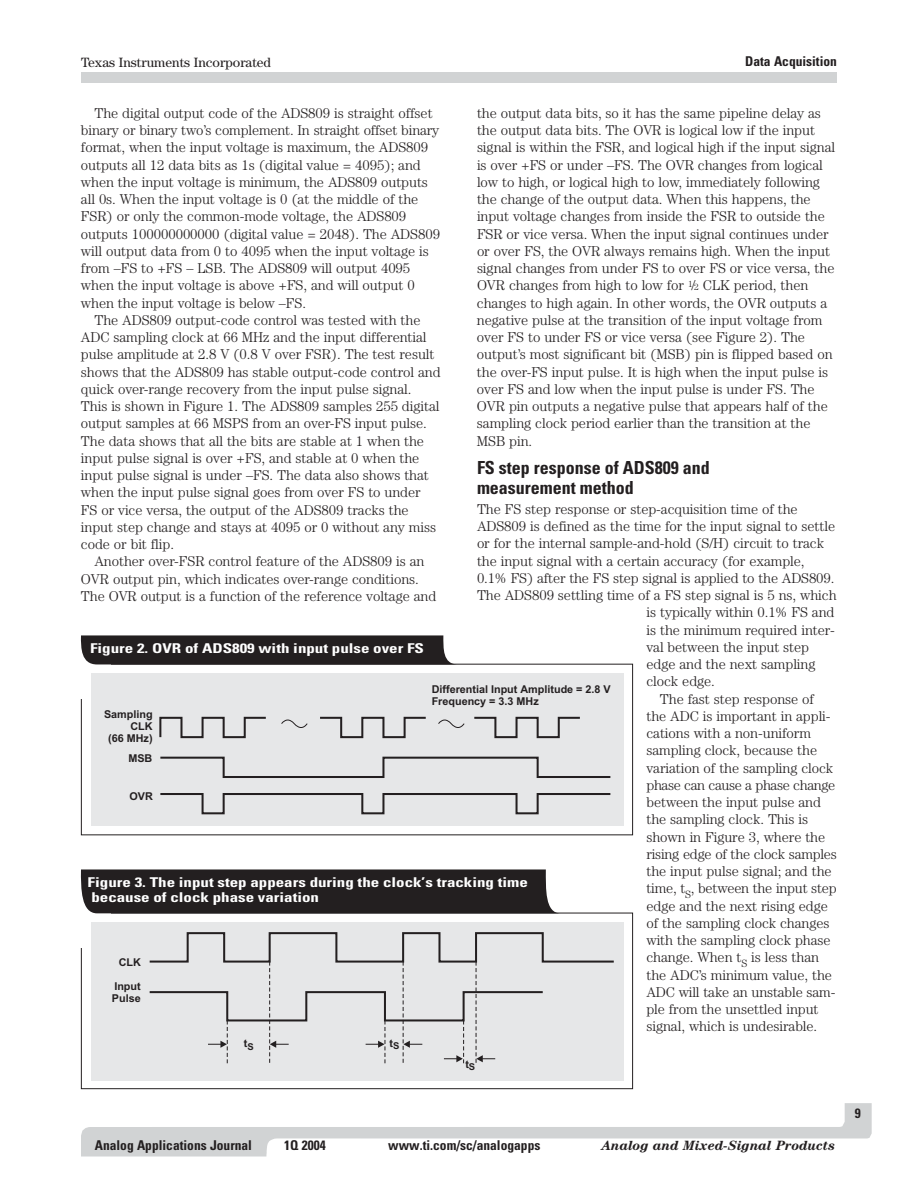
<style>
.page{position:relative;width:918px;height:1188px;background:#fff}
.page>*{position:absolute;margin:0;border:0;box-sizing:border-box;transform-origin:0 0}
.t1{font:700 condensed 18px/19.5px "Univers";color:#231f20}
.t2{font:300 14.25px/17.2px "Century";letter-spacing:-.005em;color:#231f20}
.t3{font:300 14.25px "Century";letter-spacing:-.025em;color:#231f20}
.t4{font:700 condensed 13.5px/15px "Univers";color:#fff;scale:1.26 1}
.t5{font:700 condensed 13.5px "Univers";color:#231f20}
.t6{font:italic 700 13.5px "Century";color:#231f20}
.t7{font:13.5px "Century";color:#231f20}
.t8{font:700 10.8px/12px "Arial";color:#231f20}
.s1{font-size:9px}
</style>
<div class="page">
<div style="left:81px;top:72px;width:756px;height:11px;background:#d1d3d4"></div>
<svg style="left:81px;top:1103px;width:791px;height:53px"></svg>
<div style="left:283px;top:1139px;width:554px;height:17px;background:#fff"></div>
<div style="left:81px;top:664px;width:552px;height:171px;border:1px solid #231f20"></div>
<div style="left:78px;top:635px;width:33px;height:64px;background:#fff"></div>
<div style="left:91px;top:673px;width:533px;height:153px;background:#e6e7e8"></div>
<svg style="left:159px;top:716px;width:452px;height:99px"></svg>
<svg style="left:280px;top:719px;width:185px;height:11px"></svg>
<svg style="left:81px;top:635px;width:377px;height:29px;background:#2f2b2c"></svg>
<div style="left:81px;top:913px;width:552px;height:176px;border:1px solid #231f20"></div>
<div style="left:78px;top:884px;width:33px;height:63px;background:#fff"></div>
<div style="left:91px;top:922px;width:533px;height:158px;background:#e6e7e8"></div>
<svg style="left:149px;top:932px;width:465px;height:131px"></svg>
<div style="left:81px;top:869px;width:480px;height:44px;background:#231f20"></div>
<p class="t7" style="left:81px;top:57px;width:192px">Texas Instruments Incorporated</p>
<p class="t5" style="left:745px;top:56px;width:93px">Data Acquisition</p>
<p class="t2" style="left:81px;top:106px;width:361px;text-indent:14px">The digital output code of the ADS809 is straight offset binary or binary two’s complement. In straight offset binary format, when the input voltage is maximum, the ADS809 outputs all 12 data bits as 1s (digital value = 4095); and when the input voltage is minimum, the ADS809 outputs all 0s. When the input voltage is 0 (at the middle of the FSR) or only the common-mode voltage, the ADS809 outputs 100000000000 (digital value = 2048). The ADS809 will output data from 0 to 4095 when the input voltage is from –FS to +FS – LSB. The ADS809 will output 4095 when the input voltage is above +FS, and will output 0 when the input voltage is below –FS.</p>
<p class="t2" style="left:81px;top:312px;width:361px;text-indent:14px">The ADS809 output-code control was tested with the ADC sampling clock at 66 MHz and the input differential pulse amplitude at 2.8 V (0.8 V over FSR). The test result shows that the ADS809 has stable output-code control and quick over-range recovery from the input pulse signal.<br>This is shown in Figure 1. The ADS809 samples 255 digital output samples at 66 MSPS from an over-FS input pulse.<br>The data shows that all the bits are stable at 1 when the input pulse signal is over +FS, and stable at 0 when the input pulse signal is under –FS. The data also shows that when the input pulse signal goes from over FS to under FS or vice versa, the output of the ADS809 tracks the input step change and stays at 4095 or 0 without any miss code or bit flip.</p>
<p class="t2" style="left:81px;top:554px;width:357px;text-indent:14px">Another over-FSR control feature of the ADS809 is an<br>OVR output pin, which indicates over-range conditions.<br>The OVR output is a function of the reference voltage and</p>
<p class="t2" style="left:477px;top:105px;width:360px">the output data bits, so it has the same pipeline delay as the output data bits. The OVR is logical low if the input signal is within the FSR, and logical high if the input signal is over +FS or under –FS. The OVR changes from logical low to high, or logical high to low, immediately following the change of the output data. When this happens, the input voltage changes from inside the FSR to outside the FSR or vice versa. When the input signal continues under or over FS, the OVR always remains high. When the input signal changes from under FS to over FS or vice versa, the OVR changes from high to low for <sup>1</sup>/<span class="s1">2</span> CLK period, then changes to high again. In other words, the OVR outputs a negative pulse at the transition of the input voltage from over FS to under FS or vice versa (see Figure 2). The output’s most significant bit (MSB) pin is flipped based on the over-FS input pulse. It is high when the input pulse is over FS and low when the input pulse is under FS. The OVR pin outputs a negative pulse that appears half of the sampling clock period earlier than the transition at the MSB pin.</p>
<p class="t1" style="left:477px;top:460px;width:234px">FS step response of ADS809 and measurement method</p>
<p class="t2" style="left:477px;top:502px;width:322px">The FS step response or step-acquisition time of the</p>
<p class="t2" style="left:477px;top:519px;width:360px">ADS809 is defined as the time for the input signal to settle</p>
<p class="t2" style="left:477px;top:536px;width:349px">or for the internal sample-and-hold (S/H) circuit to track</p>
<p class="t2" style="left:477px;top:553px;width:329px">the input signal with a certain accuracy (for example,</p>
<p class="t2" style="left:477px;top:571px;width:359px">0.1% FS) after the FS step signal is applied to the ADS809.</p>
<p class="t2" style="left:477px;top:588px;width:361px">The ADS809 settling time of a FS step signal is 5 ns, which</p>
<p class="t2" style="left:646px;top:605px;width:190px">is typically within 0.1% FS and</p>
<p class="t2" style="left:646px;top:622px;width:190px">is the minimum required inter-</p>
<p class="t2" style="left:646px;top:639px;width:164px">val between the input step</p>
<p class="t2" style="left:646px;top:657px;width:171px">edge and the next sampling</p>
<p class="t2" style="left:646px;top:674px;width:70px">clock edge.</p>
<p class="t2" style="left:660px;top:691px;width:156px">The fast step response of</p>
<p class="t2" style="left:646px;top:708px;width:186px">the ADC is important in appli-</p>
<p class="t2" style="left:646px;top:726px;width:166px">cations with a non-uniform</p>
<p class="t2" style="left:646px;top:743px;width:172px">sampling clock, because the</p>
<p class="t2" style="left:646px;top:760px;width:188px">variation of the sampling clock</p>
<p class="t3" style="left:646px;top:780px;width:190px">phase can cause a phase change</p>
<p class="t2" style="left:646px;top:795px;width:176px">between the input pulse and</p>
<p class="t2" style="left:646px;top:812px;width:163px">the sampling clock. This is</p>
<p class="t2" style="left:646px;top:829px;width:180px">shown in Figure 3, where the</p>
<p class="t2" style="left:646px;top:846px;width:192px">rising edge of the clock samples</p>
<p class="t2" style="left:646px;top:864px;width:187px">the input pulse signal; and the</p>
<p class="t2" style="left:646px;top:881px;width:192px">time, t<sub>S</sub>, between the input step</p>
<p class="t2" style="left:646px;top:898px;width:183px">edge and the next rising edge</p>
<p class="t2" style="left:646px;top:916px;width:185px">of the sampling clock changes</p>
<p class="t2" style="left:646px;top:933px;width:186px">with the sampling clock phase</p>
<p class="t2" style="left:646px;top:950px;width:174px">change. When t<sub>S</sub> is less than</p>
<p class="t2" style="left:646px;top:967px;width:187px">the ADC’s minimum value, the</p>
<p class="t2" style="left:646px;top:985px;width:190px">ADC will take an unstable sam-</p>
<p class="t2" style="left:646px;top:1002px;width:174px">ple from the unsettled input</p>
<p class="t2" style="left:646px;top:1019px;width:172px">signal, which is undesirable.</p>
<p class="t4" style="left:90px;top:643px;width:267px">Figure 2. OVR of ADS809 with input pulse over FS</p>
<p class="t8" style="left:432px;top:684px;width:181px">Differential Input Amplitude = 2.8 V<br>Frequency = 3.3 MHz</p>
<p class="t8" style="left:104px;top:709px;width:50px;text-align:right">Sampling<br>CLK<br>(66 MHz)</p>
<p class="t8" style="left:128px;top:753px;width:25px">MSB</p>
<p class="t8" style="left:130px;top:791px;width:25px">OVR</p>
<p class="t4" style="left:88px;top:877px;width:351px">Figure 3. The input step appears during the clock’s tracking time because of clock phase variation</p>
<p class="t8" style="left:119px;top:957px;width:24px">CLK</p>
<p class="t8" style="left:112px;top:982px;width:30px">Input<br>Pulse</p>
<p class="t8" style="left:244px;top:1038px;width:11px">t<sub>S</sub></p>
<p class="t8" style="left:390px;top:1038px;width:11px">t<sub>S</sub></p>
<p class="t8" style="left:465px;top:1059px;width:11px">t<sub>S</sub></p>
<p class="t5" style="left:95px;top:1140px;width:159px">Analog Applications Journal</p>
<p class="t5" style="left:284px;top:1141px;width:43px">1Q 2004</p>
<p class="t5" style="left:388px;top:1141px;width:154px">www.ti.com/sc/analogapps</p>
<p class="t6" style="left:602px;top:1141px;width:235px">Analog and Mixed-Signal Products</p>
<p class="t5" style="left:855px;top:1108px;width:7px">9</p>
</div>
